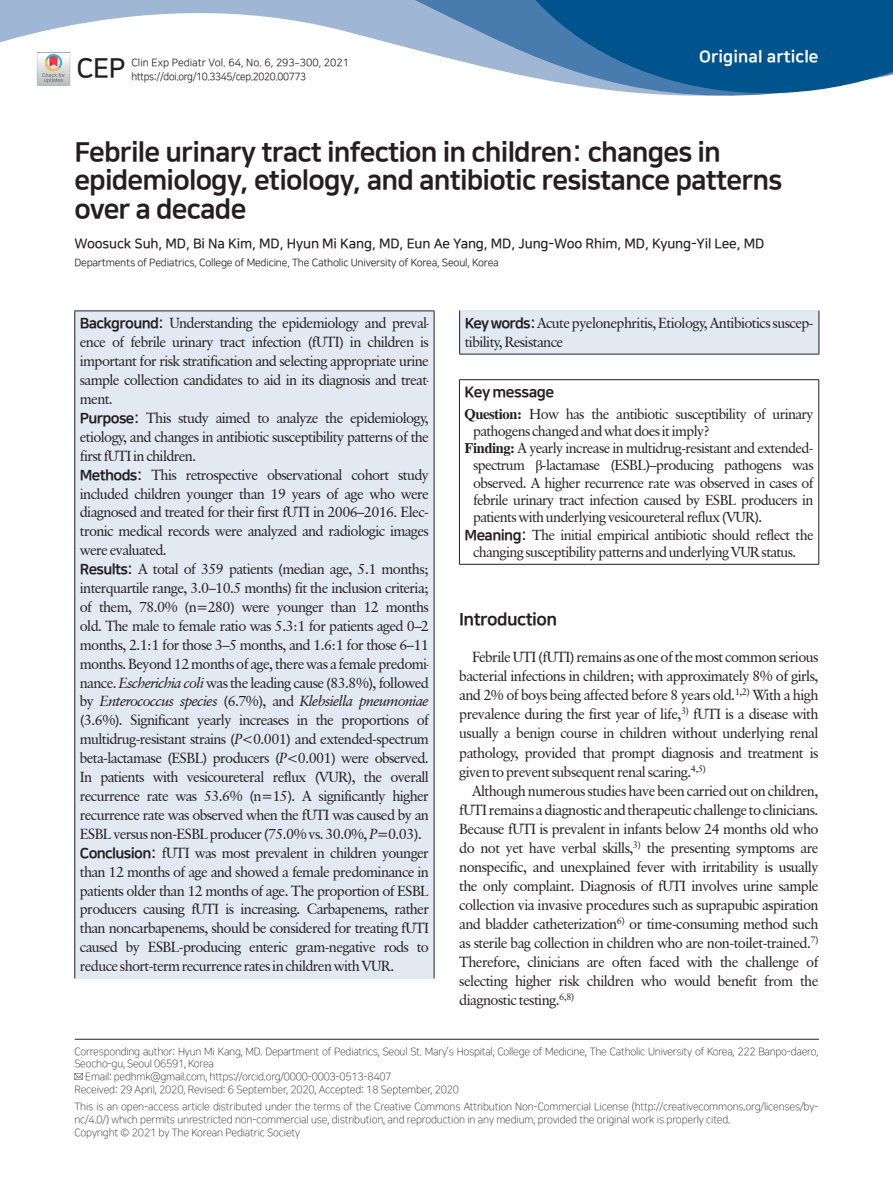
<style>
.page{position:relative;width:893px;height:1191px;background:#fff}
.page>*{position:absolute;margin:0;border:0;box-sizing:border-box;transform-origin:0 0}
.큰제목{font:27px/28.5px "Nanum Square EB";letter-spacing:-.03em;color:#231f20}
.t1{font:27px "Nanum Square B";color:#231f20}
.서론{font:17.25px "Nanum Square EB";letter-spacing:-.035em;color:#231f20}
.t2{font:16.5px "Nanum Square EB";letter-spacing:.005em;color:#fff}
.Key_message{font:15px "Nanum Square EB";letter-spacing:-.03em;color:#231f20}
.영문초록{font:14.55px/18.9px "Classical Garamond BT";letter-spacing:-.045em;color:#231f20;text-align:justify}
.바탕글{font:14.55px/19px "Classical Garamond BT";letter-spacing:-.04em;color:#231f20;text-align:justify}
.Key_message-2{font:14.4px/17.2px "Classical Garamond BT";letter-spacing:-.045em;color:#231f20}
.이름{font:13.5px "Nanum Square B";letter-spacing:-.01em;color:#231f20}
.각주{font:10.5px/12.6px "Nanum Square L";letter-spacing:-.015em;color:#231f20}
.소속{font:10.5px "Nanum Square R";letter-spacing:-.02em;color:#231f20}
.소속-2{font:10.5px "Nanum Square R";color:#231f20}
.꼬리말{font:10.5px "Nanum Square R";letter-spacing:-.035em;color:#231f20;scale:.95 1}
.s1{font-family:"Utopia Std"}
.s2{font-family:"Nanum Square EB"}
.s3{font-family:"CG Times";font-weight:700}
.s4{font-family:"Times New Roman";font-size:14.25px}
.s5{font-family:"Nanum Square EB";font-size:14.55px}
.s6{font-style:italic}
</style>
<div class="page">
<svg style="left:0;top:0;width:462px;height:86px"></svg>
<svg style="left:462px;top:0;width:431px;height:96px;background:#3575a5"></svg>
<div style="left:75px;top:311px;width:359px;height:667px;background:#e3e9f3"></div>
<hr style="left:74px;top:310px;width:360px;height:1px;background:#231f20">
<hr style="left:74px;top:311px;width:1px;height:667px;background:#231f20">
<hr style="left:434px;top:311px;width:1px;height:667px;background:#231f20">
<div style="left:460px;top:310px;width:359px;height:44px;background:#e3e9f3"></div>
<hr style="left:459px;top:310px;width:1px;height:44px;background:#231f20">
<hr style="left:819px;top:310px;width:1px;height:44px;background:#231f20">
<hr style="left:459px;top:354px;width:360px;height:1px;background:#231f20">
<hr style="left:459px;top:379px;width:360px;height:1px;background:#231f20">
<hr style="left:459px;top:380px;width:1px;height:184px;background:#231f20">
<hr style="left:818px;top:380px;width:1px;height:184px;background:#231f20">
<hr style="left:459px;top:564px;width:360px;height:1px;background:#231f20">
<hr style="left:75px;top:1038px;width:744px;height:1px;background:#231f20">
<svg style="left:74px;top:1073px;width:9px;height:6px"></svg>
<p class="t1" style="left:77px;top:54px;width:50px">CEP</p>
<p class="소속-2" style="left:131px;top:57px;width:219px">Clin Exp Pediatr Vol. 64, No. 6, 293<span class="s1">–</span>300, 2021</p>
<p class="꼬리말" style="left:131px;top:71px;width:185px">https://doi.org/10.3345/cep.2020.00773</p>
<p class="t2" style="left:699px;top:48px;width:121px">Original article</p>
<p class="큰제목" style="left:74px;top:138px;width:709px">Febrile urinary tract infection in children: changes in epidemiology, etiology, and antibiotic resistance patterns over a decade</p>
<p class="이름" style="left:74px;top:236px;width:691px">Woosuck Suh, MD, Bi Na Kim, MD, Hyun Mi Kang, MD, Eun Ae Yang, MD, Jung-Woo Rhim, MD, Kyung-Yil Lee, MD</p>
<p class="소속" style="left:74px;top:257px;width:426px">Departments of Pediatrics, College of Medicine, The Catholic University of Korea, Seoul, Korea</p>
<p class="영문초록" style="left:465px;top:313px;width:351px"><span class="s2">Key words:</span> Acute pyelonephritis, Etiology, Antibiotics suscep&shy;tibility, Resistance</p>
<p class="Key_message" style="left:465px;top:384px;width:91px">Key message</p>
<p class="Key_message-2" style="left:473px;top:405px;width:342px;text-indent:-9px"><span class="s3">Question:</span> How has the antibiotic susceptibility of urinary pathogens changed and what does it imply?</p>
<p class="Key_message-2" style="left:473px;top:439px;width:342px;text-align:justify;text-indent:-9px"><span class="s3">Finding:</span> A yearly increase in multidrug-resistant and extended&shy;spectrum <span class="s4">β</span>-lactamase (ESBL)–producing pathogens was observed. A higher recurrence rate was observed in cases of febrile urinary tract infection caused by ESBL producers in patients with underlying vesicoureteral reflux (VUR).</p>
<p class="Key_message-2" style="left:473px;top:526px;width:342px;text-indent:-9px"><span class="s5">Meaning:</span> The initial empirical antibiotic should reflect the changing susceptibility patterns and underlying VUR status.</p>
<p class="영문초록" style="left:80px;top:313px;width:351px"><span class="s2">Background:</span> Understanding the epidemiology and preval&shy;ence of febrile urinary tract infection (fUTI) in children is important for risk stratification and selecting appropriate urine sample collection candidates to aid in its diagnosis and treat&shy;ment.</p>
<p class="영문초록" style="left:80px;top:408px;width:351px"><span class="s2">Purpose:</span> This study aimed to analyze the epidemiology, etiology, and changes in antibiotic susceptibility patterns of the first fUTI in children.</p>
<p class="영문초록" style="left:80px;top:465px;width:351px"><span class="s2">Methods:</span> This retrospective observational cohort study included children younger than 19 years of age who were diagnosed and treated for their first fUTI in 2006–2016. Elec&shy;tronic medical records were analyzed and radiologic images were evaluated.</p>
<p class="영문초록" style="left:80px;top:559px;width:351px"><span class="s2">Results:</span> A total of 359 patients (median age, 5.1 months; interquartile range, 3.0–10.5 months) fit the inclusion criteria; of them, 78.0% (n=280) were younger than 12 months old. The male to female ratio was 5.3:1 for patients aged 0–2 months, 2.1:1 for those 3–5 months, and 1.6:1 for those 6–11 months. Beyond 12 months of age, there was a female predomi&shy;nance. <span class="s6">Escherichia coli</span> was the leading cause (83.8%), followed by <span class="s6">Enterococcus species</span> (6.7%), and <span class="s6">Klebsiella pneumoniae </span>(3.6%). Significant yearly increases in the proportions of multidrug-resistant strains (<span class="s6">P</span>&lt;0.001) and extended-spectrum beta-lactamase (ESBL) producers (<span class="s6">P</span>&lt;0.001) were observed.<br>In patients with vesicoureteral reflux (VUR), the overall recurrence rate was 53.6% (n=15). A significantly higher recurrence rate was observed when the fUTI was caused by an ESBL versus non-ESBL producer (75.0% vs. 30.0%, <span class="s6">P</span>=0.03).</p>
<p class="영문초록" style="left:80px;top:843px;width:351px"><span class="s2">Conclusion:</span> fUTI was most prevalent in children younger than 12 months of age and showed a female predominance in patients older than 12 months of age. The proportion of ESBL producers causing fUTI is increasing. Carbapenems, rather than noncarbapenems, should be considered for treating fUTI caused by ESBL-producing enteric gram-negative rods to reduce short-term recurrence rates in children with VUR.</p>
<p class="서론" style="left:459px;top:609px;width:99px">Introduction</p>
<p class="바탕글" style="left:459px;top:647px;width:361px;text-indent:13px">Febrile UTI (fUTI) remains as one of the most common serious bacterial infections in children; with approximately 8% of girls, and 2% of boys being affected before 8 years old.<sup>1,2)</sup> With a high prevalence during the first year of life,<sup>3)</sup> fUTI is a disease with usually a benign course in children without underlying renal pathology, provided that prompt diagnosis and treatment is given to prevent subsequent renal scaring.<sup>4,5)</sup></p>
<p class="바탕글" style="left:459px;top:781px;width:361px;text-indent:13px">Although numerous studies have been carried out on children, fUTI remains a diagnostic and therapeutic challenge to clinicians.<br>Because fUTI is prevalent in infants below 24 months old who do not yet have verbal skills,<sup>3)</sup> the presenting symptoms are nonspecific, and unexplained fever with irritability is usually the only complaint. Diagnosis of fUTI involves urine sample collection via invasive procedures such as suprapubic aspiration and bladder catheterization<sup>6)</sup> or time-consuming method such as sterile bag collection in children who are non-toilet-trained.<sup>7)<br></sup>Therefore, clinicians are often faced with the challenge of selecting higher risk children who would benefit from the diagnostic testing.<sup>6,8)</sup></p>
<p class="각주" style="left:74px;top:1045px;width:745px">Corresponding author: Hyun Mi Kang, MD. Department of Pediatrics, Seoul St. Mary’s Hospital, College of Medicine, The Catholic University of Korea, 222 Banpo-daero,<br>Seocho-gu, Seoul 06591, Korea</p>
<p class="각주" style="left:85px;top:1070px;width:308px">Email: pedhmk@gmail.com, https://orcid.org/0000-0003-0513-8407</p>
<p class="각주" style="left:74px;top:1083px;width:386px">Received: 29 April, 2020, Revised: 6 September, 2020, Accepted: 18 September, 2020</p>
<p class="각주" style="left:74px;top:1101px;width:746px">This is an open-access article distributed under the terms of the Creative Commons Attribution Non-Commercial License (http://creativecommons.org/licenses/by&shy;nc/4.0/) which permits unrestricted non-commercial use, distribution, and reproduction in any medium, provided the original work is properly cited.</p>
<p class="각주" style="left:74px;top:1126px;width:227px">Copyright © 2021 by The Korean Pediatric Society</p>
</div>
